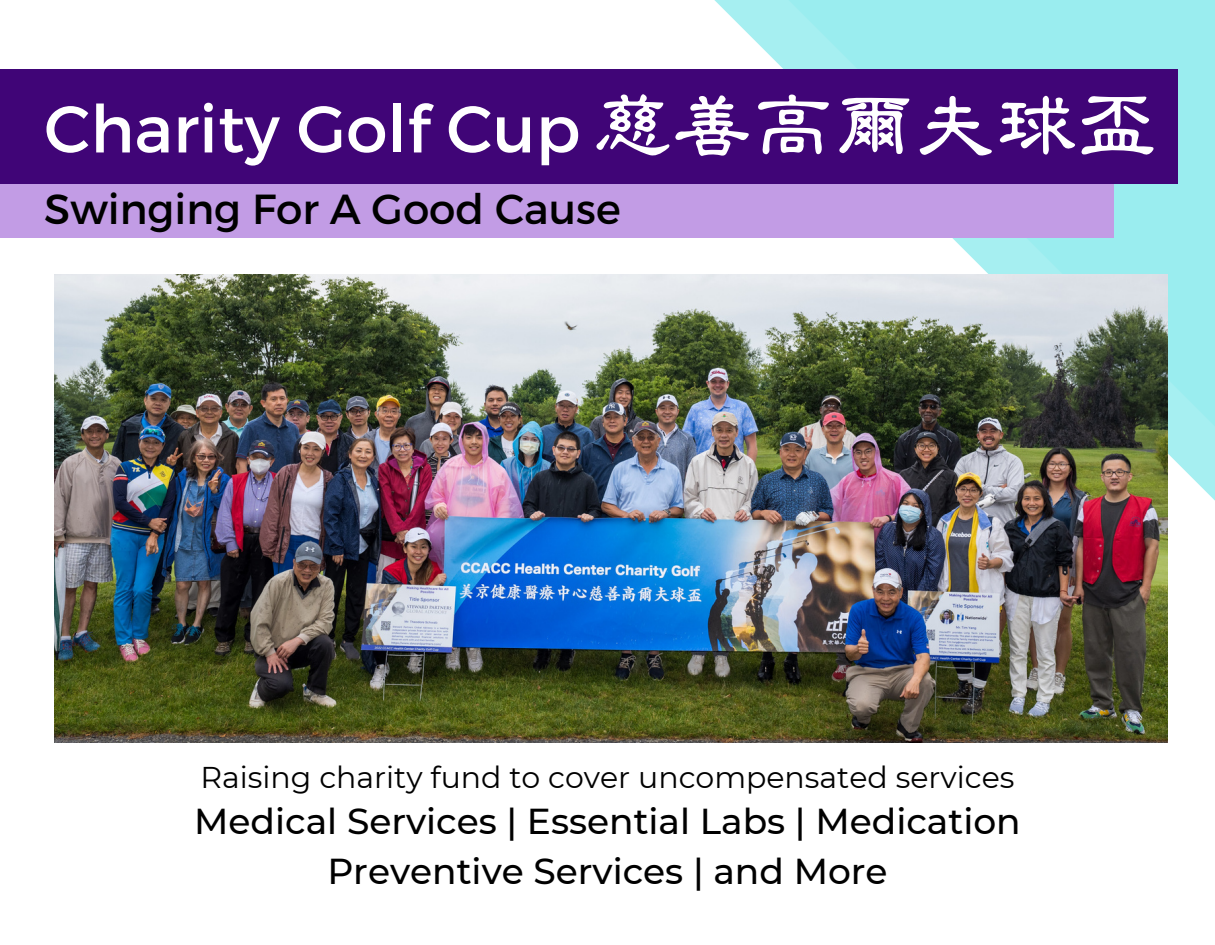
<style>
.page{position:relative;width:1215px;height:945px;background:#fff}
.page>*{position:absolute;margin:0;border:0;box-sizing:border-box;transform-origin:0 0}
.t1{font:66px "Montserrat";color:#fff}
.t2{font:42px "Montserrat";color:#000}
.t3{font:500 36px/49.5px "Montserrat";color:#000;text-align:center}
.t4{font:30px "Montserrat";color:#000}
.s1{font-family:"Han Wang Li Su";font-weight:500;font-size:81px}
</style>
<div class="page">
<svg style="left:714px;top:0;width:501px;height:473px;fill:#9aedef"></svg>
<div style="left:0;top:171px;width:1114px;height:67px;background:#c29ce5"></div>
<div style="left:0;top:69px;width:1178px;height:114px;background:#400577"></div>
<img style="left:55px;top:274px;width:1112px;height:468px">
<h1 class="t1" style="left:44px;top:86px;width:1114px">Charity Golf Cup<span class="s1">慈善高爾夫球盃</span></h1>
<p class="t2" style="left:44px;top:182px;width:578px">Swinging For A Good Cause</p>
<p class="t4" style="left:200px;top:759px;width:816px">Raising charity fund to cover uncompensated services</p>
<p class="t3" style="left:194px;top:796px;width:828px">Medical Services | Essential Labs | Medication<br>Preventive Services | and More</p>
</div>
